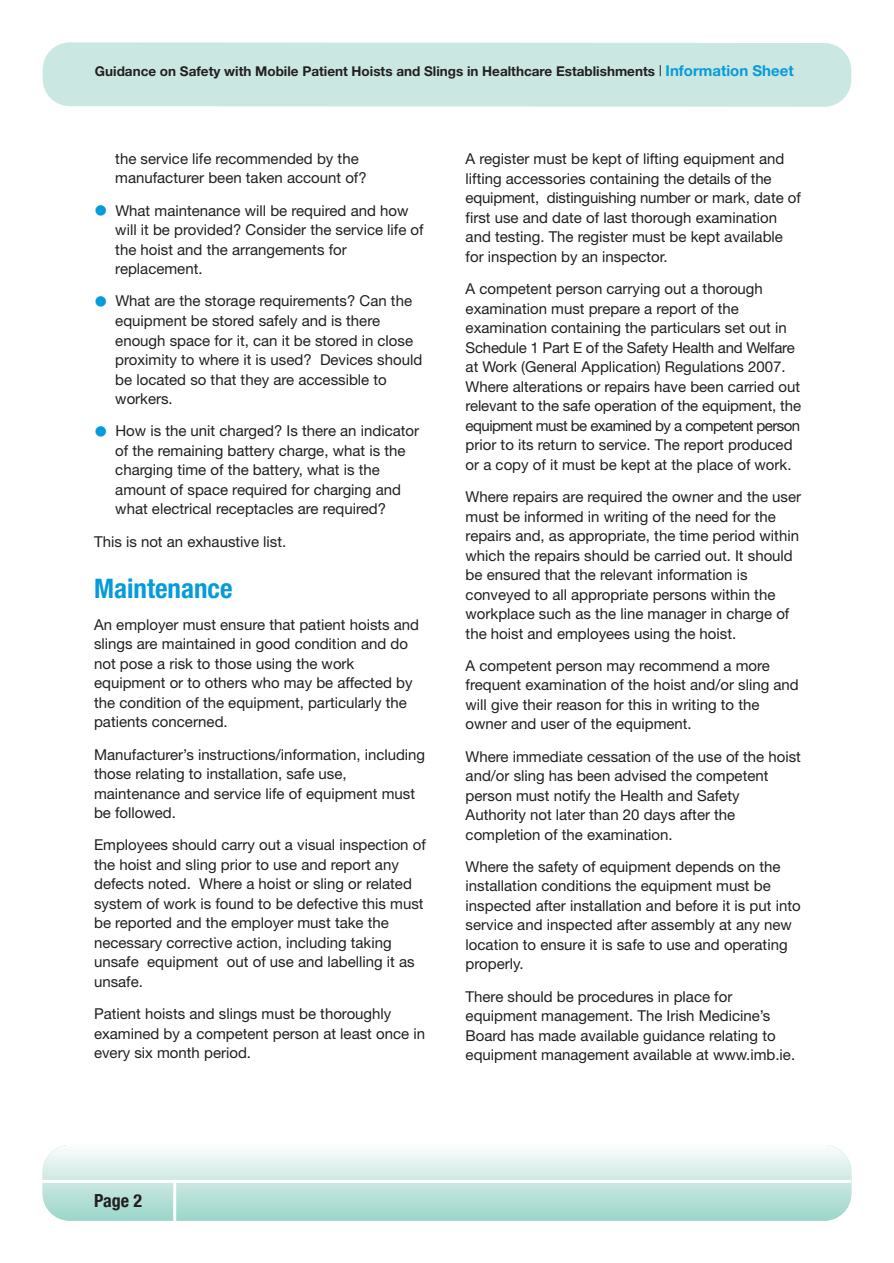
<style>
.page{position:relative;width:894px;height:1263px;background:#fff}
.page>*{position:absolute;margin:0;border:0;box-sizing:border-box;transform-origin:0 0}
.t1{font:700 condensed 27px "Helvetica Neue LT";color:#069bda}
.t2{font:700 condensed 18px "Helvetica Neue";color:#231f20}
.t3{font:15px/19.5px "Helvetica Neue LT";color:#231f20}
.t4{font:700 13.5px "Helvetica Neue LT";color:#231f20}
.s1{font-weight:400;font-stretch:condensed;font-size:15px}
.s2{font-size:15px;color:#069bda}
.s3{color:#069bda}
</style>
<div class="page">
<div style="left:43px;top:42px;width:808px;height:65px;background:#cae7e1"></div>
<div style="left:43px;top:1145px;width:808px;height:75px;background:linear-gradient(to bottom,#fafcfc,#9bd5c9);border-radius:27px"></div>
<hr style="left:35px;top:1180px;width:816px;height:3px;background:#fff">
<hr style="left:173px;top:1181px;width:3px;height:53px;background:#fff">
<p class="t4" style="left:95px;top:67px;width:700px">Guidance on Safety with Mobile Patient Hoists and Slings in Healthcare Establishments <span class="s1">|</span> <span class="s2">Information Sheet</span></p>
<p class="t3" style="left:115px;top:150px;width:253px">the service life recommended by the manufacturer been taken account of?</p>
<p class="t3" style="left:115px;top:202px;width:310px;text-indent:-21px"><span class="s3">●</span> What maintenance will be required and how will it be provided? Consider the service life of the hoist and the arrangements for replacement.</p>
<p class="t3" style="left:115px;top:293px;width:308px;text-indent:-21px"><span class="s3">●</span> What are the storage requirements? Can the equipment be stored safely and is there enough space for it, can it be stored in close proximity to where it is used? Devices should be located so that they are accessible to workers.</p>
<p class="t3" style="left:115px;top:423px;width:305px;text-indent:-21px"><span class="s3">●</span> How is the unit charged? Is there an indicator of the remaining battery charge, what is the charging time of the battery, what is the amount of space required for charging and what electrical receptacles are required?</p>
<p class="t3" style="left:94px;top:533px;width:194px">This is not an exhaustive list.</p>
<h1 class="t1" style="left:94px;top:578px;width:140px">Maintenance</h1>
<p class="t3" style="left:94px;top:616px;width:326px">An employer must ensure that patient hoists and slings are maintained in good condition and do not pose a risk to those using the work equipment or to others who may be affected by the condition of the equipment, particularly the patients concerned.</p>
<p class="t3" style="left:94px;top:746px;width:332px">Manufacturer’s instructions/information, including those relating to installation, safe use, maintenance and service life of equipment must be followed.</p>
<p class="t3" style="left:94px;top:837px;width:333px">Employees should carry out a visual inspection of the hoist and sling prior to use and report any defects noted. Where a hoist or sling or related system of work is found to be defective this must be reported and the employer must take the necessary corrective action, including taking unsafe equipment out of use and labelling it as unsafe.</p>
<p class="t3" style="left:94px;top:1005px;width:332px">Patient hoists and slings must be thoroughly examined by a competent person at least once in every six month period.</p>
<p class="t3" style="left:465px;top:151px;width:337px">A register must be kept of lifting equipment and lifting accessories containing the details of the equipment, distinguishing number or mark, date of first use and date of last thorough examination and testing. The register must be kept available for inspection by an inspector.</p>
<p class="t3" style="left:465px;top:281px;width:337px">A competent person carrying out a thorough examination must prepare a report of the examination containing the particulars set out in Schedule 1 Part E of the Safety Health and Welfare at Work (General Application) Regulations 2007.<br>Where alterations or repairs have been carried out relevant to the safe operation of the equipment, the equipment must be examined by a competent person prior to its return to service. The report produced or a copy of it must be kept at the place of work.</p>
<p class="t3" style="left:465px;top:488px;width:337px">Where repairs are required the owner and the user must be informed in writing of the need for the repairs and, as appropriate, the time period within which the repairs should be carried out. It should be ensured that the relevant information is conveyed to all appropriate persons within the workplace such as the line manager in charge of the hoist and employees using the hoist.</p>
<p class="t3" style="left:465px;top:657px;width:334px">A competent person may recommend a more frequent examination of the hoist and/or sling and will give their reason for this in writing to the owner and user of the equipment.</p>
<p class="t3" style="left:465px;top:748px;width:337px">Where immediate cessation of the use of the hoist and/or sling has been advised the competent person must notify the Health and Safety Authority not later than 20 days after the completion of the examination.</p>
<p class="t3" style="left:465px;top:858px;width:336px">Where the safety of equipment depends on the installation conditions the equipment must be inspected after installation and before it is put into service and inspected after assembly at any new location to ensure it is safe to use and operating properly.</p>
<p class="t3" style="left:465px;top:988px;width:331px">There should be procedures in place for equipment management. The Irish Medicine’s Board has made available guidance relating to equipment management available at www.imb.ie.</p>
<p class="t2" style="left:94px;top:1190px;width:49px">Page 2</p>
</div>
